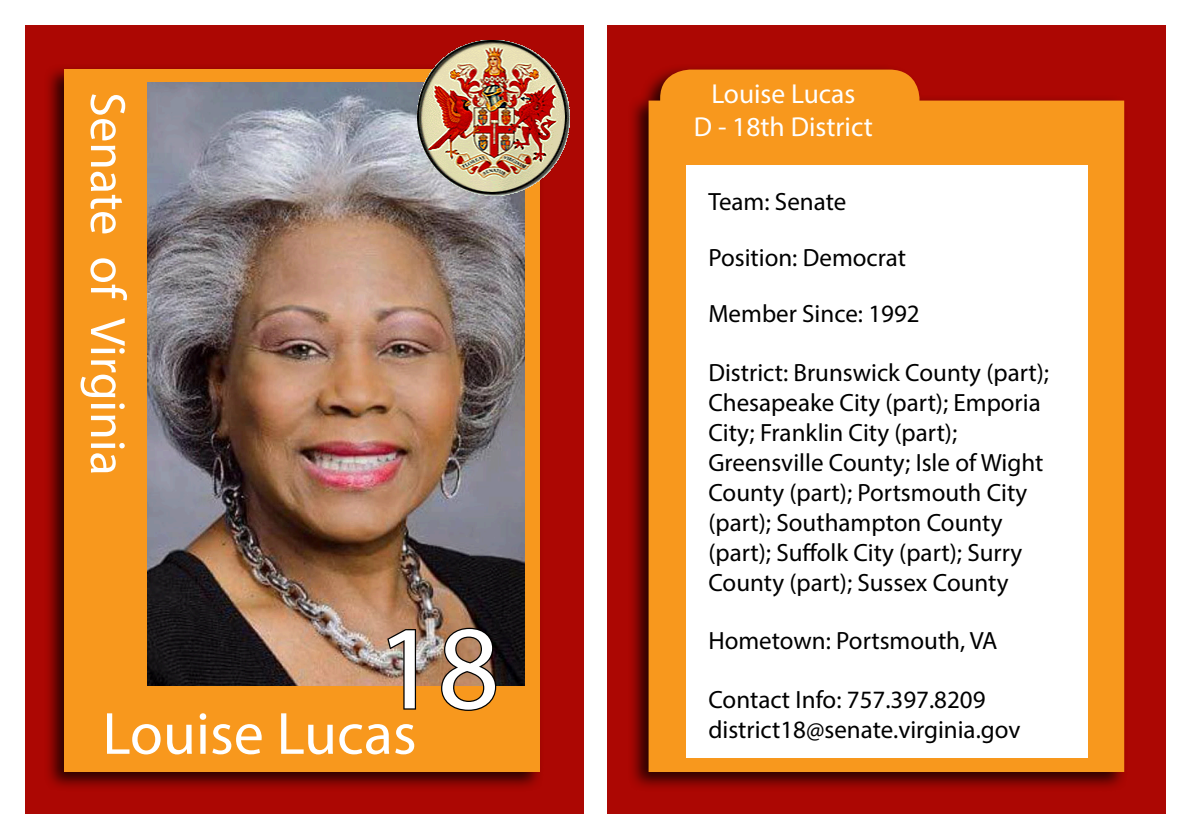
<style>
.page{position:relative;width:1188px;height:838px;background:#fff}
.page>*{position:absolute;margin:0;border:0;box-sizing:border-box;transform-origin:0 0}
.t1{font:120px "Myriad Pro";color:#fff}
.t2{font:60px "Myriad Pro";color:#fff}
.t3{font:50px "Myriad Pro";color:#fff}
.t4{font:27.5px "Myriad Pro";color:#fff}
.t5{font:25px/30px "Myriad Pro";color:#000}
</style>
<div class="page">
<div style="left:25px;top:25px;width:558px;height:788px;background:#ac0703"></div>
<div style="left:608px;top:25px;width:558px;height:788px;background:#ac0703"></div>
<div style="left:43px;top:64px;width:501px;height:728px;background:#000;opacity:.75"></div>
<div style="left:65px;top:70px;width:475px;height:702px;background:#f8981d"></div>
<img style="left:147px;top:82px;width:377px;height:603px">
<img style="left:386px;top:627px;width:31px;height:83px">
<svg style="left:440px;top:626px;width:57px;height:86px;background:#8d6033"></svg>
<div style="left:626px;top:64px;width:502px;height:727px;background:#000;opacity:.75"></div>
<svg style="left:648px;top:70px;width:476px;height:702px;background:#ef8c1c"></svg>
<div style="left:686px;top:166px;width:401px;height:591px;background:#fff"></div>
<img style="left:417px;top:40px;width:152px;height:156px">
<p class="t3" style="left:139px;top:92px;width:385px;rotate:90deg">Senate of Virginia</p>
<p class="t1" style="left:376px;top:594px;width:125px">18</p>
<p class="t2" style="left:102px;top:696px;width:316px">Louise Lucas</p>
<p class="t4" style="left:711px;top:77px;width:145px">Louise Lucas</p>
<p class="t4" style="left:694px;top:110px;width:180px">D - 18th District</p>
<p class="t5" style="left:708px;top:186px;width:140px">Team: Senate</p>
<p class="t5" style="left:708px;top:242px;width:199px">Position: Democrat</p>
<p class="t5" style="left:708px;top:298px;width:213px">Member Since: 1992</p>
<p class="t5" style="left:708px;top:357px;width:342px">District: Brunswick County (part);<br>Chesapeake City (part); Emporia<br>City; Franklin City (part);<br>Greensville County; Isle of Wight<br>County (part); Portsmouth City (part); Southampton County (part); Suffolk City (part); Surry<br>County (part); Sussex County</p>
<p class="t5" style="left:708px;top:625px;width:291px">Hometown: Portsmouth, VA</p>
<p class="t5" style="left:708px;top:684px;width:313px">Contact Info: 757.397.8209 district18@senate.virginia.gov</p>
</div>
